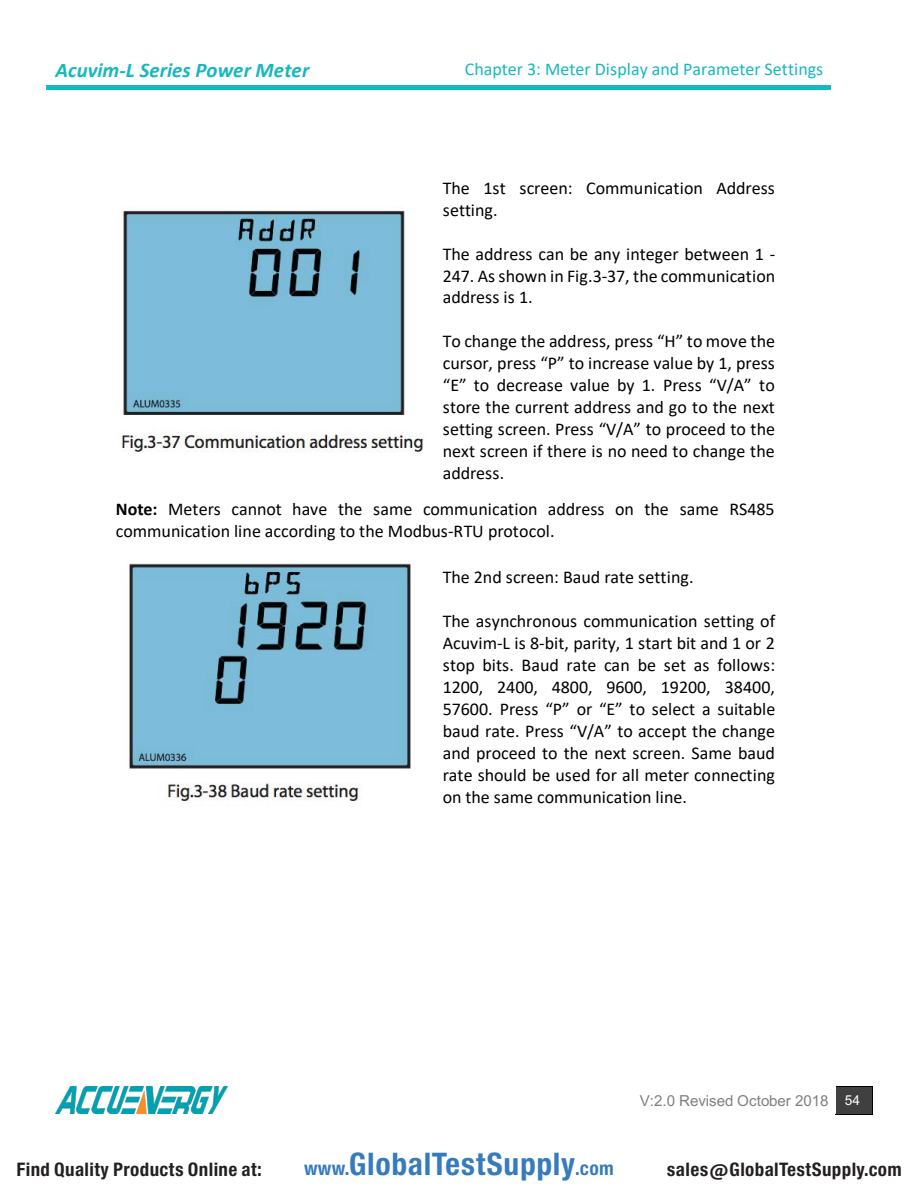
<style>
.page{position:relative;width:918px;height:1188px;background:#fff}
.page>*{position:absolute;margin:0;border:0;box-sizing:border-box;transform-origin:0 0}
.t1{font:29.7px "Europa Gro Nr 2 SBOP Bol Con";letter-spacing:.02em;color:#367bbc}
.t2{font:italic 700 20.85px "Calibri";color:#15b8c1}
.t3{font:18px/21.9px "Calibri";color:#000;text-align:justify}
.t4{font:18px "Calibri";color:#15b8c1}
.t5{font:17.85px "Europa Gro Nr 2 SBOP Bol Con";letter-spacing:.02em;color:#231f20}
.t6{font:15.15px "Arial";letter-spacing:-.01em;color:#7f7f7f}
.s1{font-weight:700}
.s2{font-size:13.65px;color:#fff}
.s3{font-size:18.3px}
</style>
<div class="page">
<div style="left:46px;top:85px;width:306px;height:5px;background:#15b8c1"></div>
<svg style="left:352px;top:85px;width:4px;height:5px"></svg>
<div style="left:356px;top:85px;width:475px;height:5px;background:#15b8c1"></div>
<div style="left:837px;top:1086px;width:35px;height:28px;background:#404040"></div>
<hr style="left:837px;top:1086px;width:35px;height:1px;background:#000">
<hr style="left:836px;top:1114px;width:36px;height:1px;background:#000">
<svg style="left:872px;top:1086px;width:1px;height:29px"></svg>
<img style="left:56px;top:1087px;width:172px;height:27px">
<img style="left:122px;top:210px;width:302px;height:243px">
<img style="left:129px;top:563px;width:282px;height:239px">
<p class="t2" style="left:55px;top:58px;width:255px">Acuvim-L Series Power Meter</p>
<p class="t4" style="left:465px;top:58px;width:360px">Chapter 3: Meter Display and Parameter Settings</p>
<p class="t3" style="left:443px;top:177px;width:334px">The 1st screen: Communication Address setting.</p>
<p class="t3" style="left:443px;top:242px;width:334px">The address can be any integer between 1 - 247. As shown in Fig.3-37, the communication address is 1.</p>
<p class="t3" style="left:443px;top:330px;width:334px">To change the address, press “H” to move the cursor, press “P” to increase value by 1, press “E” to decrease value by 1. Press “V/A” to store the current address and go to the next setting screen. Press “V/A” to proceed to the next screen if there is no need to change the address.</p>
<p class="t3" style="left:116px;top:498px;width:660px"><span class="s1">Note:</span> Meters cannot have the same communication address on the same RS485 communication line according to the Modbus-RTU protocol.</p>
<p class="t3" style="left:443px;top:566px;width:252px">The 2nd screen: Baud rate setting.</p>
<p class="t3" style="left:443px;top:610px;width:334px">The asynchronous communication setting of Acuvim-L is 8-bit, parity, 1 start bit and 1 or 2 stop bits. Baud rate can be set as follows:<br>1200, 2400, 4800, 9600, 19200, 38400, 57600. Press “P” or “E” to select a suitable baud rate. Press “V/A” to accept the change and proceed to the next screen. Same baud rate should be used for all meter connecting on the same communication line.</p>
<p class="t6" style="left:640px;top:1092px;width:222px">V:2.0 Revised October 2018 <span class="s2">54</span></p>
<p class="t5" style="left:16px;top:1159px;width:247px">Find Quality Products Online at:</p>
<h1 class="t1" style="left:304px;top:1147px;width:311px"><span class="s3">www.</span>GlobalTestSupply<span class="s3">.com</span></h1>
<p class="t5" style="left:667px;top:1159px;width:236px">sales@GlobalTestSupply.com</p>
</div>
